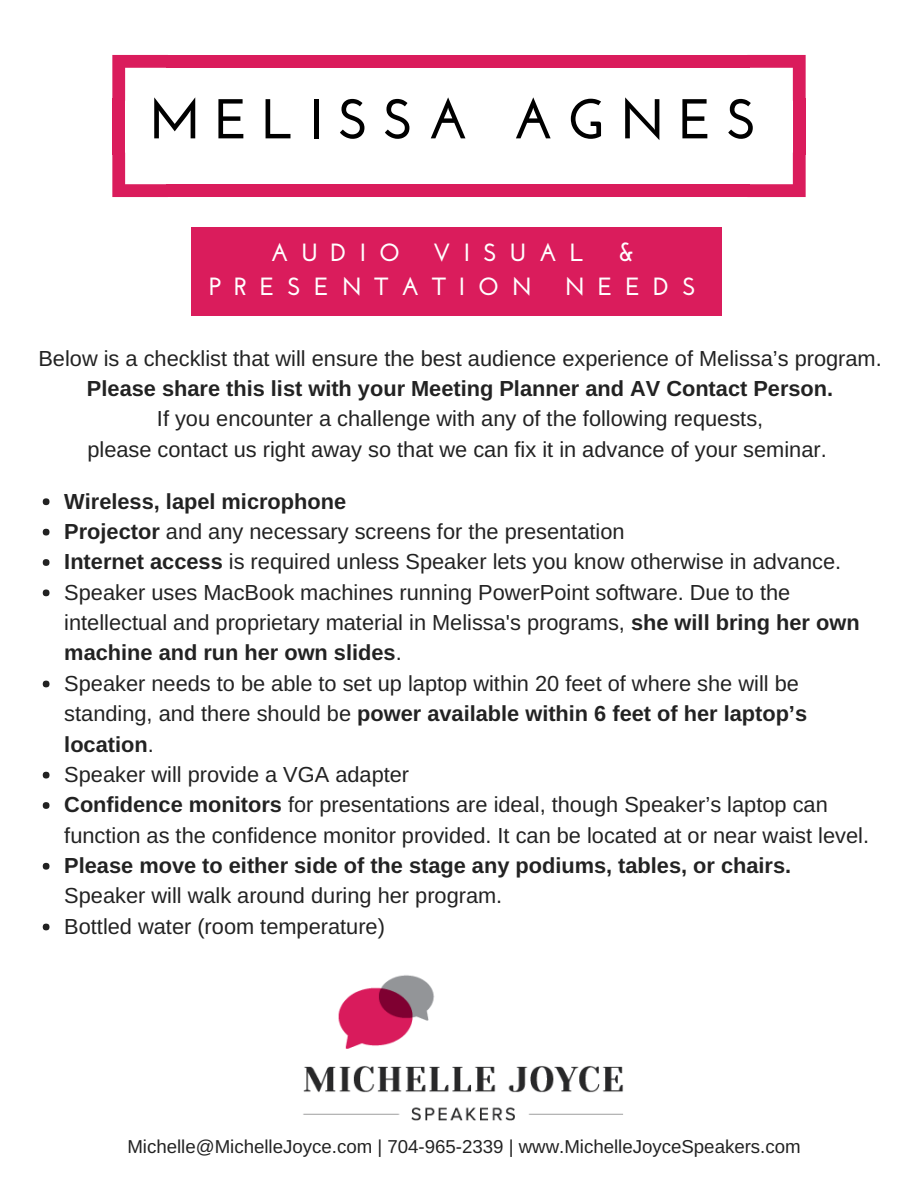
<style>
.page{position:relative;width:918px;height:1188px;background:#fff}
.page>*{position:absolute;margin:0;border:0;box-sizing:border-box;transform-origin:0 0}
.t1{font:700 55.95px "Josefin Sans";letter-spacing:.24em;color:#000}
.t2{font:700 24.9px "Josefin Sans";letter-spacing:.51em;color:#fff}
.t3{font:21.75px/30.3px "Arimo";color:#222}
.t4{font:700 21.75px "Arimo";color:#222}
.t5{font:18.75px "Arimo";color:#222}
.s1{font-weight:700}
</style>
<div class="page">
<svg style="left:112px;top:55px;width:54px;height:46px"></svg>
<div style="left:112px;top:99px;width:13px;height:56px;background:#da1c5c"></div>
<svg style="left:112px;top:153px;width:54px;height:44px"></svg>
<div style="left:166px;top:184px;width:583px;height:13px;background:#da1c5c"></div>
<svg style="left:749px;top:153px;width:57px;height:44px"></svg>
<div style="left:793px;top:99px;width:13px;height:56px;background:#da1c5c"></div>
<div style="left:166px;top:55px;width:583px;height:13px;background:#da1c5c"></div>
<svg style="left:749px;top:55px;width:57px;height:46px"></svg>
<div style="left:191px;top:227px;width:531px;height:89px;background:#da1c5c"></div>
<img style="left:303px;top:975px;width:320px;height:145px">
<div style="left:43px;top:498px;width:7px;height:7px;background:#222;border-radius:50%"></div>
<div style="left:43px;top:529px;width:7px;height:7px;background:#222;border-radius:50%"></div>
<div style="left:43px;top:559px;width:7px;height:7px;background:#222;border-radius:50%"></div>
<div style="left:43px;top:590px;width:7px;height:6px;background:#222;border-radius:50%"></div>
<div style="left:43px;top:681px;width:7px;height:6px;background:#222;border-radius:50%"></div>
<div style="left:43px;top:772px;width:7px;height:6px;background:#222;border-radius:50%"></div>
<div style="left:43px;top:802px;width:7px;height:7px;background:#222;border-radius:50%"></div>
<div style="left:43px;top:863px;width:7px;height:7px;background:#222;border-radius:50%"></div>
<div style="left:43px;top:924px;width:7px;height:6px;background:#222;border-radius:50%"></div>
<h1 class="t1" style="left:149px;top:96px;width:610px">MELISSA AGNES</h1>
<p class="t2" style="left:270px;top:242px;width:131px">AUDIO</p>
<p class="t2" style="left:433px;top:242px;width:153px">VISUAL</p>
<p class="t2" style="left:617px;top:242px;width:19px">&amp;</p>
<p class="t2" style="left:209px;top:276px;width:324px">PRESENTATION</p>
<p class="t2" style="left:565px;top:276px;width:133px">NEEDS</p>
<p class="t3" style="left:38px;top:343px;width:845px">Below is a checklist that will ensure the best audience experience of Melissa’s program.</p>
<p class="t4" style="left:87px;top:376px;width:748px">Please share this list with your Meeting Planner and AV Contact Person.</p>
<p class="t3" style="left:87px;top:404px;width:741px;text-align:center">If you encounter a challenge with any of the following requests,<br>please contact us right away so that we can fix it in advance of your seminar.</p>
<p class="t3" style="left:64px;top:486px;width:806px"><span class="s1">Wireless, lapel microphone<br>Projector</span> and any necessary screens for the presentation<br><span class="s1">Internet access</span> is required unless Speaker lets you know otherwise in advance.<br>Speaker uses MacBook machines running PowerPoint software. Due to the intellectual and proprietary material in Melissa's programs, <span class="s1">she will bring her own machine and run her own slides</span>.<br>Speaker needs to be able to set up laptop within 20 feet of where she will be standing, and there should be <span class="s1">power available within 6 feet of her laptop’s location</span>.<br>Speaker will provide a VGA adapter<br><span class="s1">Confidence monitors</span> for presentations are ideal, though Speaker’s laptop can function as the confidence monitor provided. It can be located at or near waist level.</p>
<p class="t4" style="left:64px;top:853px;width:728px">Please move to either side of the stage any podiums, tables, or chairs.</p>
<p class="t3" style="left:64px;top:881px;width:440px">Speaker will walk around during her program.<br>Bottled water (room temperature)</p>
<p class="t5" style="left:127px;top:1136px;width:675px">Michelle@MichelleJoyce.com | 704-965-2339 | www.MichelleJoyceSpeakers.com</p>
</div>
